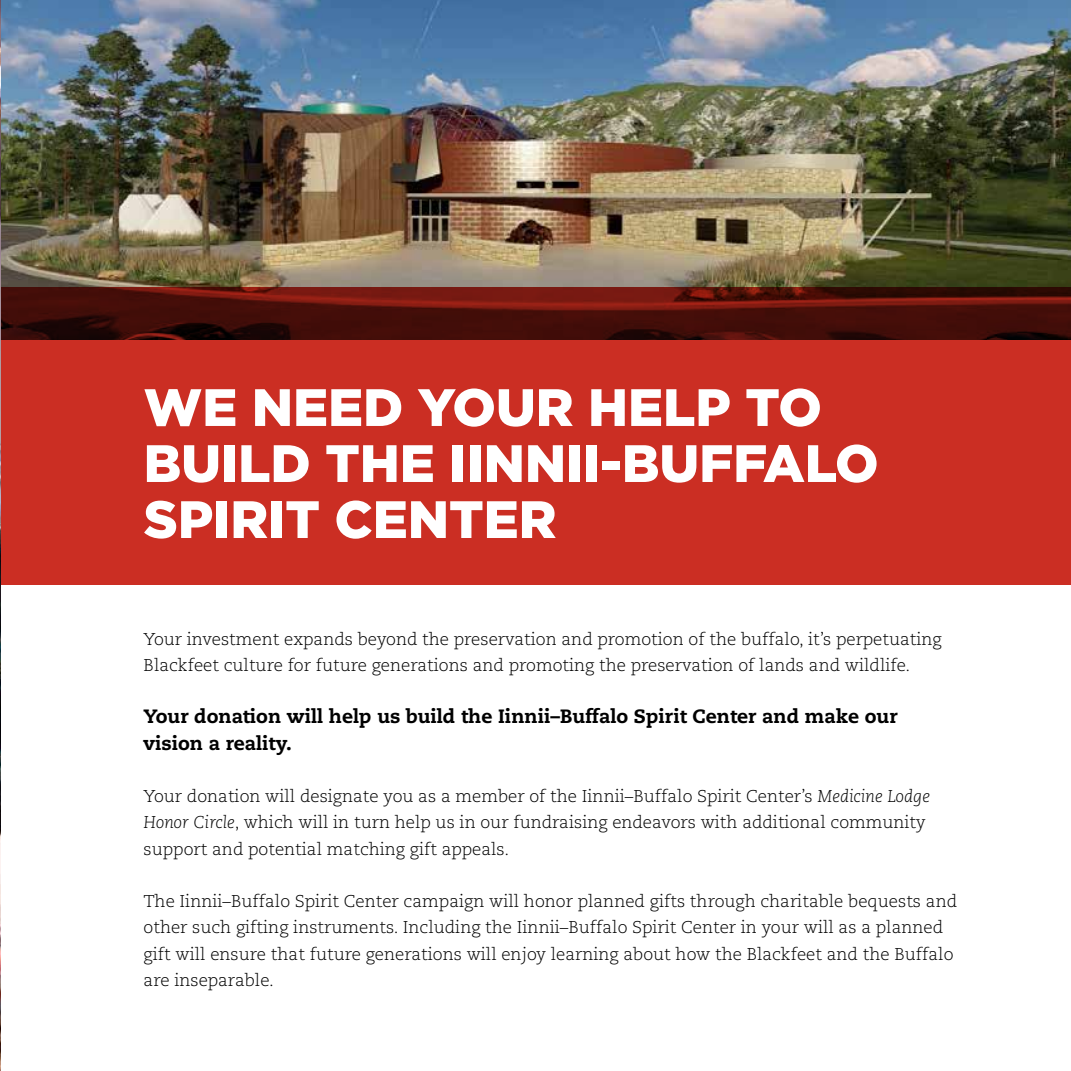
<style>
.page{position:relative;width:1071px;height:1071px;background:#fff}
.page>*{position:absolute;margin:0;border:0;box-sizing:border-box;transform-origin:0 0}
.t1{font:900 52.5px/56px "Gotham";color:#fff}
.t2{font:800 19.25px/26.2px "Caecilia LT Std";color:#000}
.t3{font:300 17.15px/26.2px "Caecilia LT Std";color:#000}
.s1{font-style:italic}
</style>
<div class="page">
<img style="left:1px;top:0;width:1070px;height:287px">
<img style="left:0;top:0;width:1px;height:1071px">
<svg style="left:1px;top:287px;width:1070px;height:297px;background:#b4281e"></svg>
<h1 class="t1" style="left:144px;top:378px;width:736px">WE NEED YOUR HELP TO<br>BUILD THE IINNII-BUFFALO<br>SPIRIT CENTER</h1>
<p class="t3" style="left:144px;top:626px;width:800px">Your investment expands beyond the preservation and promotion of the buffalo, it’s perpetuating<br>Blackfeet culture for future generations and promoting the preservation of lands and wildlife.</p>
<p class="t2" style="left:144px;top:704px;width:755px">Your donation will help us build the Iinnii–Buffalo Spirit Center and make our vision a reality.</p>
<p class="t3" style="left:144px;top:784px;width:788px">Your donation will designate you as a member of the Iinnii–Buffalo Spirit Center’s <span class="s1">Medicine Lodge<br>Honor Circle</span>, which will in turn help us in our fundraising endeavors with additional community support and potential matching gift appeals.</p>
<p class="t3" style="left:144px;top:889px;width:815px">The Iinnii–Buffalo Spirit Center campaign will honor planned gifts through charitable bequests and other such gifting instruments. Including the Iinnii–Buffalo Spirit Center in your will as a planned gift will ensure that future generations will enjoy learning about how the Blackfeet and the Buffalo are inseparable.</p>
</div>
